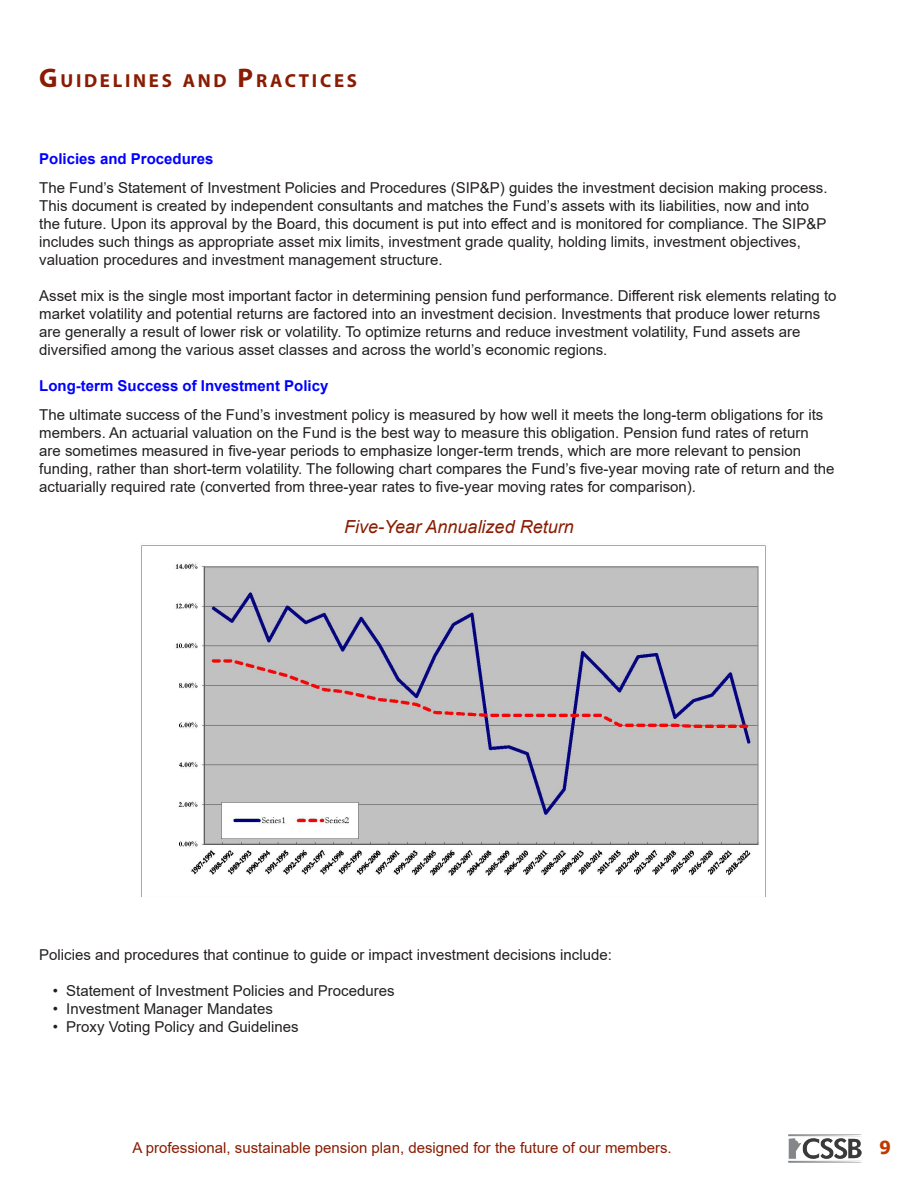
<style>
.page{position:relative;width:918px;height:1188px;background:#fff}
.page>*{position:absolute;margin:0;border:0;box-sizing:border-box;transform-origin:0 0}
.major_heading{font:700 18.9px "Myriad Pro";letter-spacing:.145em;color:#891c02}
.Fund_Fact{font:italic 18px "Arial";color:#891c02}
.t1{font:700 18px "Tahoma";color:#c23800}
.t2{font:15px/18px "Arial";color:#231f20}
.t3{font:15px "Arial";color:#891c02}
.sub_heading{font:700 15px "Arial";color:#00f}
.s1{font-size:27px}
</style>
<div class="page">
<img style="left:788px;top:1134px;width:73px;height:29px">
<img style="left:141px;top:545px;width:625px;height:351px">
<p class="major_heading" style="left:39px;top:68px;width:318px"><span class="s1">G</span>UIDELINES AND <span class="s1">P</span>RACTICES</p>
<p class="sub_heading" style="left:39px;top:149px;width:176px">Policies and Procedures</p>
<p class="t2" style="left:39px;top:179px;width:790px">The Fund’s Statement of Investment Policies and Procedures (SIP&amp;P) guides the investment decision making process.<br>This document is created by independent consultants and matches the Fund’s assets with its liabilities, now and into the future. Upon its approval by the Board, this document is put into effect and is monitored for compliance. The SIP&amp;P includes such things as appropriate asset mix limits, investment grade quality, holding limits, investment objectives, valuation procedures and investment management structure.</p>
<p class="t2" style="left:39px;top:287px;width:799px">Asset mix is the single most important factor in determining pension fund performance. Different risk elements relating to market volatility and potential returns are factored into an investment decision. Investments that produce lower returns are generally a result of lower risk or volatility. To optimize returns and reduce investment volatility, Fund assets are diversified among the various asset classes and across the world’s economic regions.</p>
<p class="sub_heading" style="left:39px;top:375px;width:291px">Long-term Success of Investment Policy</p>
<p class="t2" style="left:39px;top:406px;width:797px">The ultimate success of the Fund’s investment policy is measured by how well it meets the long-term obligations for its members. An actuarial valuation on the Fund is the best way to measure this obligation. Pension fund rates of return<br>are sometimes measured in five-year periods to emphasize longer-term trends, which are more relevant to pension funding, rather than short-term volatility. The following chart compares the Fund’s five-year moving rate of return and the actuarially required rate (converted from three-year rates to five-year moving rates for comparison).</p>
<p class="Fund_Fact" style="left:344px;top:515px;width:231px">Five-Year Annualized Return</p>
<p class="t2" style="left:39px;top:946px;width:574px">Policies and procedures that continue to guide or impact investment decisions include:</p>
<p class="t2" style="left:53px;top:982px;width:343px">• Statement of Investment Policies and Procedures</p>
<p class="t2" style="left:53px;top:1000px;width:222px">• Investment Manager Mandates</p>
<p class="t2" style="left:53px;top:1018px;width:248px">• Proxy Voting Policy and Guidelines</p>
<p class="t3" style="left:132px;top:1137px;width:541px">A professional, sustainable pension plan, designed for the future of our members.</p>
<p class="t1" style="left:880px;top:1135px;width:13px">9</p>
</div>
